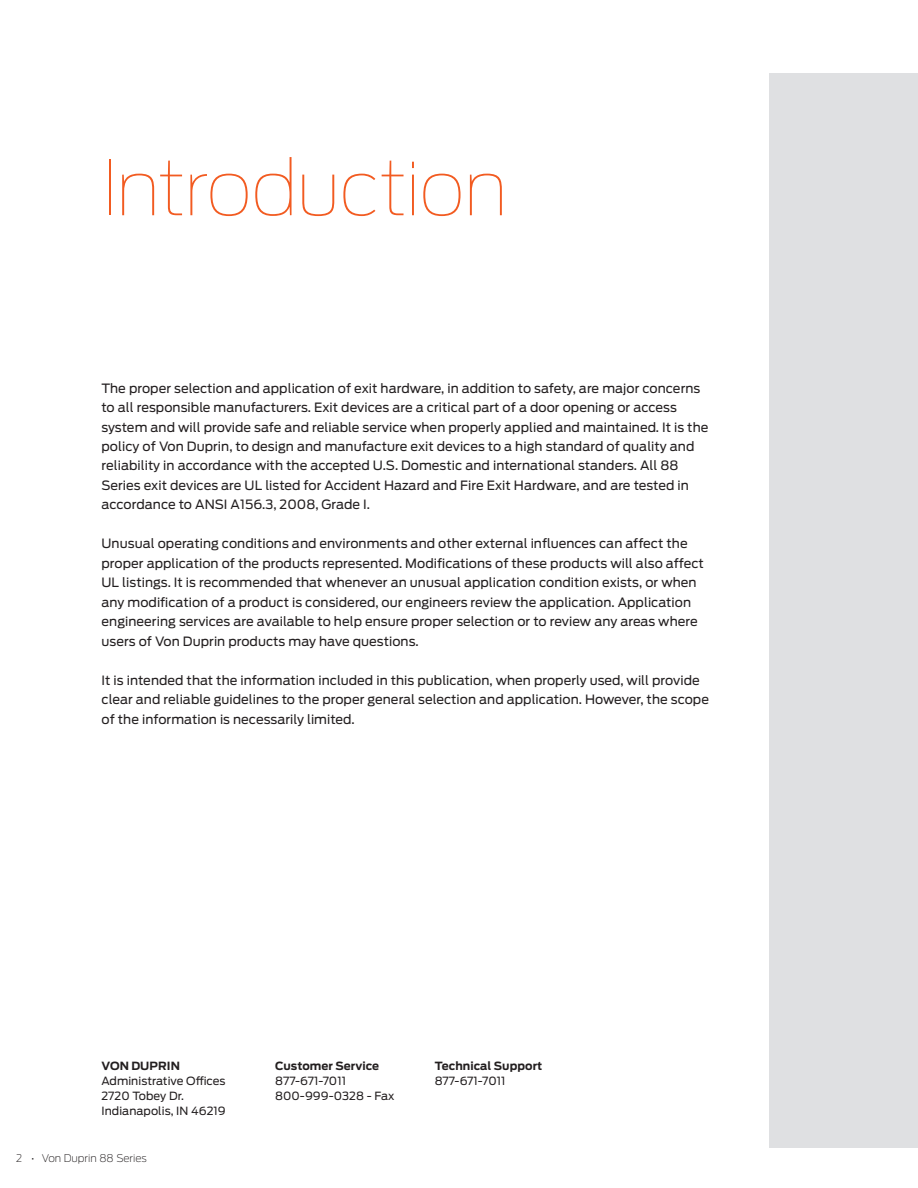
<style>
.page{position:relative;width:918px;height:1188px;background:#fff}
.page>*{position:absolute;margin:0;border:0;box-sizing:border-box;transform-origin:0 0}
.t1{font:100 75px "Antenna";letter-spacing:-.02em;color:#f25b21}
.t2{font:12.75px/19.5px "Antenna";letter-spacing:.005em;color:#231f20}
.t3{font:11.25px/15px "Antenna";letter-spacing:.005em;color:#231f20}
.t4{font:700 11.25px "Antenna";letter-spacing:.005em;color:#231f20}
.t5{font:200 10.5px "Antenna";color:#231f20}
</style>
<div class="page">
<div style="left:770px;top:73px;width:148px;height:1075px;background:#dfe0e2"></div>
<h1 class="t1" style="left:101px;top:141px;width:408px">Introduction</h1>
<p class="t2" style="left:102px;top:378px;width:608px">The proper selection and application of exit hardware, in addition to safety, are major concerns to all responsible manufacturers. Exit devices are a critical part of a door opening or access system and will provide safe and reliable service when properly applied and maintained. It is the policy of Von Duprin, to design and manufacture exit devices to a high standard of quality and reliability in accordance with the accepted U.S. Domestic and international standers. All 88<br>Series exit devices are UL listed for Accident Hazard and Fire Exit Hardware, and are tested in accordance to ANSI A156.3, 2008, Grade I.</p>
<p class="t2" style="left:102px;top:534px;width:604px">Unusual operating conditions and environments and other external influences can affect the proper application of the products represented. Modifications of these products will also affect UL listings. It is recommended that whenever an unusual application condition exists, or when any modification of a product is considered, our engineers review the application. Application engineering services are available to help ensure proper selection or to review any areas where users of Von Duprin products may have questions.</p>
<p class="t2" style="left:102px;top:670px;width:609px">It is intended that the information included in this publication, when properly used, will provide clear and reliable guidelines to the proper general selection and application. However, the scope of the information is necessarily limited.</p>
<p class="t4" style="left:102px;top:1058px;width:80px">VON DUPRIN</p>
<p class="t3" style="left:102px;top:1073px;width:126px">Administrative Offices<br>2720 Tobey Dr.<br>Indianapolis, IN 46219</p>
<p class="t5" style="left:16px;top:1151px;width:132px">2 • Von Duprin 88 Series</p>
<p class="t4" style="left:275px;top:1058px;width:105px">Customer Service</p>
<p class="t3" style="left:275px;top:1073px;width:121px">877-671-7011<br>800-999-0328 - Fax</p>
<p class="t4" style="left:435px;top:1058px;width:109px">Technical Support</p>
<p class="t3" style="left:435px;top:1073px;width:72px">877-671-7011</p>
</div>
